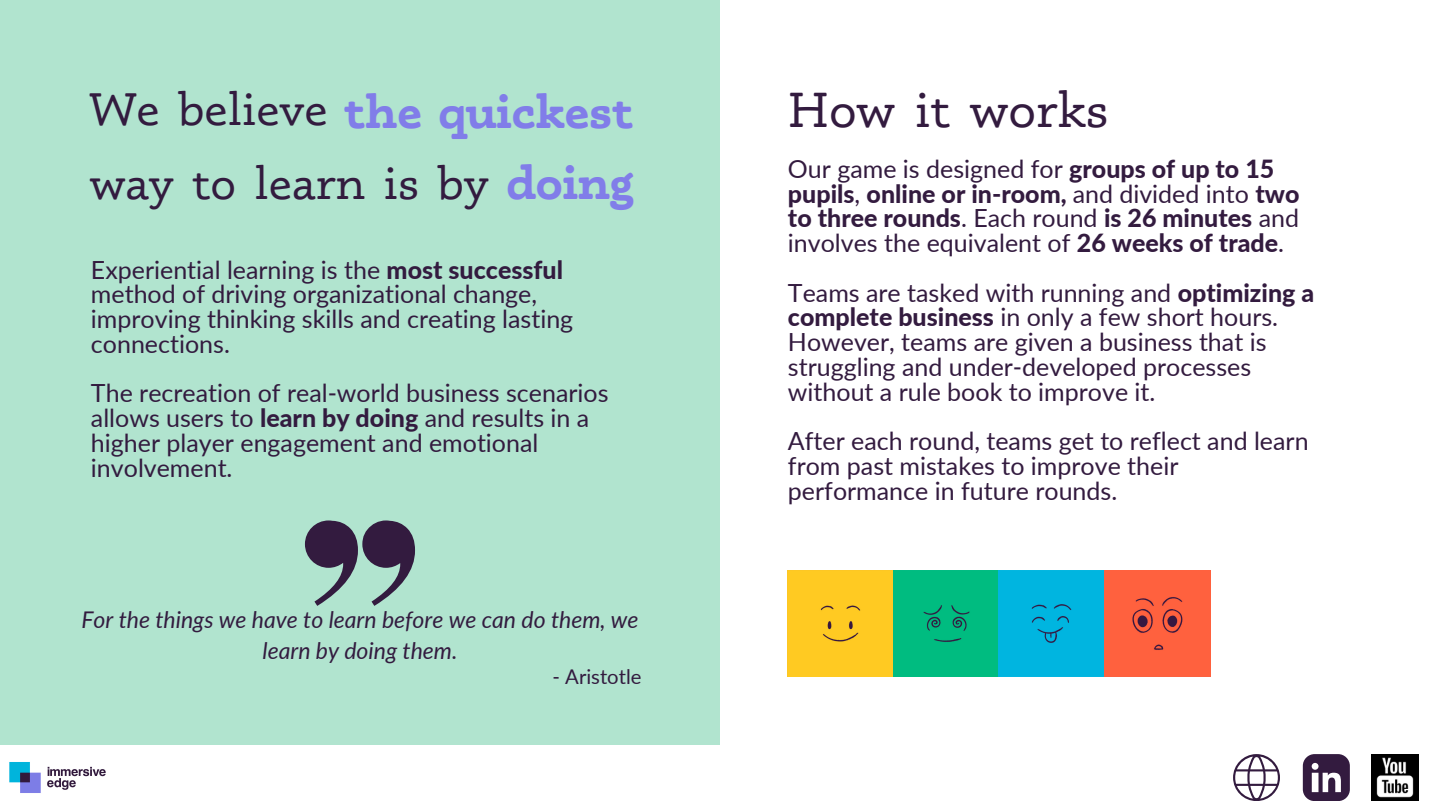
<style>
.page{position:relative;width:1440px;height:810px;background:#fff}
.page>*{position:absolute;margin:0;border:0;box-sizing:border-box;transform-origin:0 0}
.t1{font:50px "Phoreus Cherokee";color:#331b3f}
.t2{font:700 47.3px "Phoreus Cherokee";color:#817de9}
.t3{font:46.3px "Phoreus Cherokee";color:#331b3f}
.t4{font:25px/24.8px "Lato";color:#331b3f}
.t5{font:800 25px/24.8px "Lato";color:#331b3f}
.t6{font:italic 23px/31.5px "Lato";color:#331b3f;text-align:center}
.t7{font:20.2px "Lato";color:#331b3f}
.s1{font-weight:700;font-size:47.3px;color:#817de9}
.s2{font-weight:800}
.s3{font-weight:400}
</style>
<div class="page">
<div style="left:0;top:0;width:720px;height:751px;background:#b1e4cf"></div>
<div style="left:0;top:745px;width:1440px;height:65px;background:#fff"></div>
<img style="left:788px;top:571px;width:422px;height:106px">
<svg style="left:305px;top:520px;width:110px;height:86px"></svg>
<img style="left:9px;top:762px;width:97px;height:31px">
<img style="left:1372px;top:754px;width:46px;height:47px">
<svg style="left:1303px;top:754px;width:47px;height:47px"></svg>
<svg style="left:1233px;top:754px;width:47px;height:47px"></svg>
<h3 class="t3" style="left:90px;top:80px;width:239px">We believe</h3>
<h3 class="t2" style="left:344px;top:82px;width:291px">the quickest</h3>
<p class="t3" style="left:90px;top:153px;width:545px">way to learn is by <span class="s1">doing</span></p>
<p class="t4" style="left:91px;top:257px;width:484px">Experiential learning is the <span class="s2">most successful </span>method of driving organizational change, improving thinking skills and creating lasting connections.</p>
<h2 class="t4" style="left:91px;top:380px;width:519px">The recreation of real-world business scenarios allows users to <span class="s2">learn by doing</span> and results in a higher player engagement and emotional involvement.</h2>
<h3 class="t6" style="left:81px;top:603px;width:559px">For the things we have to learn before we can do them, we learn by doing them.</h3>
<h3 class="t7" style="left:553px;top:664px;width:90px">- Aristotle</h3>
<h2 class="t1" style="left:788px;top:78px;width:322px">How it works</h2>
<h1 class="t5" style="left:788px;top:156px;width:513px"><span class="s3">Our game is designed for</span> groups of up to 15 pupils<span class="s3">,</span> online or in-room, <span class="s3">and divided into</span> two to three rounds<span class="s3">. Each round</span> is 26 minutes <span class="s3">and involves the equivalent of</span> 26 weeks of trade<span class="s3">.</span></h1>
<h2 class="t4" style="left:788px;top:280px;width:528px">Teams are tasked with running and <span class="s2">optimizing a complete business</span> in only a few short hours.<br>However, teams are given a business that is struggling and under-developed processes without a rule book to improve it.</h2>
<h1 class="t4" style="left:788px;top:428px;width:522px">After each round, teams get to reflect and learn from past mistakes to improve their performance in future rounds.</h1>
</div>
